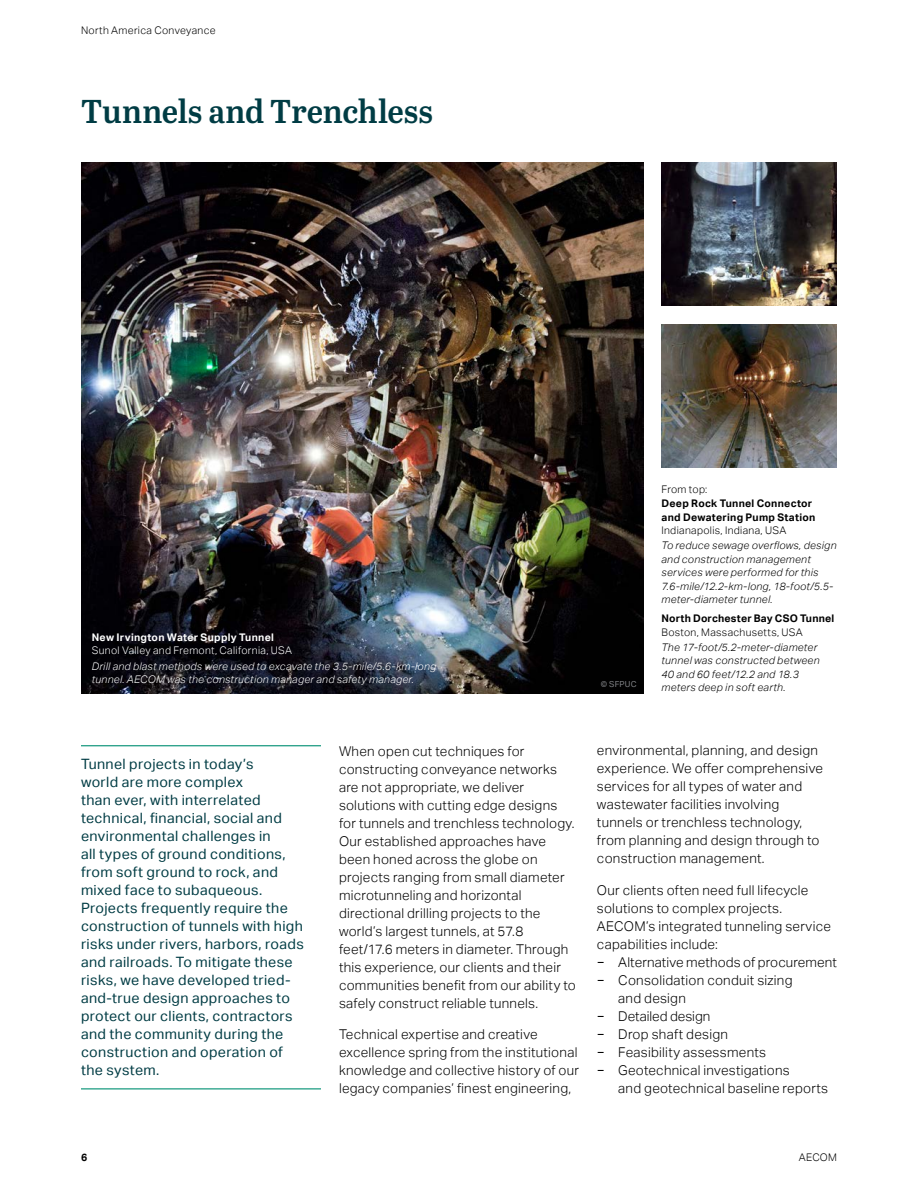
<style>
.page{position:relative;width:918px;height:1188px;background:#fff}
.page>*{position:absolute;margin:0;border:0;box-sizing:border-box;transform-origin:0 0}
.t1{font:33px "Abril Titling Sb";color:#003c44}
.t2{font:14.25px/18px "AECOM Sans";letter-spacing:.025em;color:#003c44}
.t3{font:300 13.5px/18px "AECOM Sans";letter-spacing:.02em;color:#000}
.t4{font:300 13.5px "AECOM Sans";color:#000}
.t5{font:italic 300 10.5px/13.5px "AECOM Sans";letter-spacing:.025em;color:#000}
.t6{font:italic 300 10.5px/13.5px "AECOM Sans";letter-spacing:.025em;color:#fff}
.t7{font:300 10.5px "AECOM Sans";letter-spacing:.03em;color:#000}
.t8{font:700 10.5px/13.5px "AECOM Sans";letter-spacing:.025em;color:#000}
.t9{font:300 10.5px "AECOM Sans";letter-spacing:.03em;color:#fff}
.t10{font:700 10.5px "AECOM Sans";letter-spacing:.025em;color:#fff}
.t11{font:8.25px "AECOM Sans";letter-spacing:.03em;color:#808285}
.s1{font-weight:400}
</style>
<div class="page">
<img style="left:81px;top:162px;width:563px;height:532px">
<img style="left:662px;top:162px;width:175px;height:144px">
<img style="left:662px;top:324px;width:175px;height:144px">
<hr style="left:81px;top:745px;width:240px;height:1px;background:#008f72">
<hr style="left:81px;top:1088px;width:240px;height:1px;background:#008f72">
<p class="t7" style="left:81px;top:25px;width:136px">North America Conveyance</p>
<h1 class="t1" style="left:81px;top:87px;width:354px">Tunnels and Trenchless</h1>
<p class="t10" style="left:92px;top:631px;width:184px">New Irvington Water Supply Tunnel</p>
<p class="t9" style="left:92px;top:645px;width:202px">Sunol Valley and Fremont, California, USA</p>
<p class="t6" style="left:92px;top:659px;width:346px">Drill and blast methods were used to excavate the 3.5-mile/5.6-km-long tunnel. AECOM was the construction manager and safety manager.</p>
<p class="t11" style="left:601px;top:679px;width:37px">© SFPUC</p>
<p class="t7" style="left:662px;top:484px;width:47px">From top:</p>
<p class="t8" style="left:662px;top:497px;width:155px">Deep Rock Tunnel Connector and Dewatering Pump Station</p>
<p class="t7" style="left:662px;top:524px;width:126px">Indianapolis, Indiana, USA</p>
<p class="t5" style="left:662px;top:539px;width:177px">To reduce sewage overflows, design and construction management services were performed for this<br>7.6-mile/12.2-km-long, 18-foot/5.5- meter-diameter tunnel.</p>
<p class="t8" style="left:662px;top:612px;width:174px">North Dorchester Bay CSO Tunnel</p>
<p class="t7" style="left:662px;top:626px;width:143px">Boston, Massachusetts, USA</p>
<p class="t5" style="left:662px;top:640px;width:160px">The 17-foot/5.2-meter-diameter tunnel was constructed between<br>40 and 60 feet/12.2 and 18.3 meters deep in soft earth.</p>
<p class="t2" style="left:81px;top:755px;width:224px">Tunnel projects in today’s<br>world are more complex<br>than ever, with interrelated technical, financial, social and environmental challenges in<br>all types of ground conditions, from soft ground to rock, and mixed face to subaqueous.<br>Projects frequently require the construction of tunnels with high risks under rivers, harbors, roads and railroads. To mitigate these risks, we have developed tried&shy;and-true design approaches to protect our clients, contractors and the community during the construction and operation of the system.</p>
<p class="t3" style="left:339px;top:742px;width:238px">When open cut techniques for constructing conveyance networks are not appropriate, we deliver solutions with cutting edge designs for tunnels and trenchless technology.<br>Our established approaches have been honed across the globe on projects ranging from small diameter microtunneling and horizontal directional drilling projects to the world’s largest tunnels, at 57.8 feet/17.6 meters in diameter. Through this experience, our clients and their communities benefit from our ability to safely construct reliable tunnels.</p>
<p class="t3" style="left:339px;top:1026px;width:242px">Technical expertise and creative excellence spring from the institutional knowledge and collective history of our legacy companies’ finest engineering,</p>
<p class="t3" style="left:597px;top:741px;width:228px">environmental, planning, and design experience. We offer comprehensive services for all types of water and wastewater facilities involving tunnels or trenchless technology, from planning and design through to construction management.</p>
<p class="t3" style="left:597px;top:882px;width:213px">Our clients often need full lifecycle</p>
<p class="t3" style="left:597px;top:900px;width:187px">solutions to complex projects.</p>
<p class="t3" style="left:597px;top:918px;width:235px">AECOM’s integrated tunneling service</p>
<p class="t3" style="left:597px;top:936px;width:122px">capabilities include:</p>
<p class="t3" style="left:597px;top:954px;width:241px"><span class="s1">−</span> Alternative methods of procurement</p>
<p class="t3" style="left:597px;top:972px;width:197px"><span class="s1">−</span> Consolidation conduit sizing</p>
<p class="t3" style="left:618px;top:990px;width:69px">and design</p>
<p class="t4" style="left:597px;top:1009px;width:115px"><span class="s1">−</span> Detailed design</p>
<p class="t3" style="left:597px;top:1026px;width:133px"><span class="s1">−</span> Drop shaft design</p>
<p class="t3" style="left:597px;top:1044px;width:171px"><span class="s1">−</span> Feasibility assessments</p>
<p class="t3" style="left:597px;top:1062px;width:194px"><span class="s1">−</span> Geotechnical investigations</p>
<p class="t3" style="left:618px;top:1080px;width:212px">and geotechnical baseline reports</p>
<p class="t8" style="left:81px;top:1151px;width:8px">6</p>
<p class="t7" style="left:799px;top:1151px;width:40px">AECOM</p>
</div>
